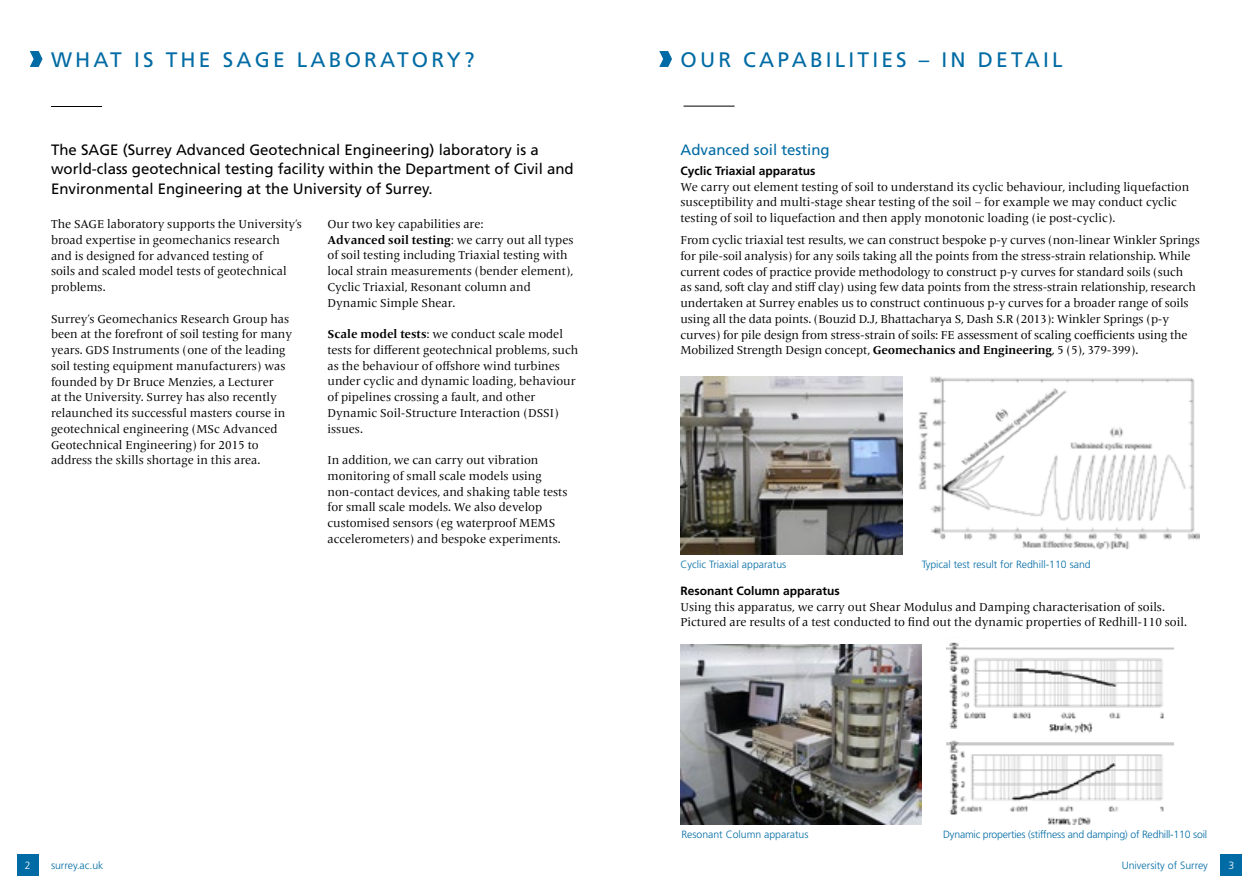
<style>
.page{position:relative;width:1259px;height:893px;background:#fff}
.page>*{position:absolute;margin:0;border:0;box-sizing:border-box;transform-origin:0 0}
.t1{font:21px "Frutiger LT Std";letter-spacing:.15em;color:#006ba4}
.t2{font:15px/19.5px "Frutiger LT Std";color:#000}
.t3{font:15px "Frutiger LT Std";color:#006ba4}
.t4{font:12px/15.8px "Frutiger Serif LT Pro";color:#000}
.t5{font:700 12px "Frutiger LT Std";color:#000}
.t6{font:300 10.5px "Frutiger LT Std";color:#006ba4}
.t7{font:300 10.5px "Frutiger LT Std";letter-spacing:-.02em;color:#006ba4}
.t8{font:300 10.5px "Frutiger LT Std";color:#fff}
.s1{font-weight:700}
</style>
<div class="page">
<div style="left:17px;top:855px;width:21px;height:21px;background:#006ba4"></div>
<div style="left:1220px;top:855px;width:22px;height:21px;background:#006ba4"></div>
<hr style="left:51px;top:106px;width:51px;height:1px;background:#000">
<svg style="left:30px;top:51px;width:13px;height:16px"></svg>
<hr style="left:683px;top:106px;width:51px;height:1px;background:#000">
<svg style="left:659px;top:51px;width:13px;height:16px"></svg>
<img style="left:680px;top:376px;width:223px;height:179px">
<img style="left:919px;top:376px;width:280px;height:174px">
<img style="left:680px;top:644px;width:241px;height:181px">
<img style="left:947px;top:642px;width:227px;height:183px">
<h1 class="t1" style="left:51px;top:47px;width:425px">WHAT IS THE SAGE LABORATORY?</h1>
<h1 class="t1" style="left:680px;top:47px;width:383px">OUR CAPABILITIES – IN DETAIL</h1>
<p class="t2" style="left:51px;top:140px;width:524px">The SAGE (Surrey Advanced Geotechnical Engineering) laboratory is a world-class geotechnical testing facility within the Department of Civil and<br>Environmental Engineering at the University of Surrey.</p>
<p class="t4" style="left:51px;top:216px;width:252px">The SAGE laboratory supports the University’s broad expertise in geomechanics research and is designed for advanced testing of<br>soils and scaled model tests of geotechnical problems.</p>
<p class="t4" style="left:51px;top:311px;width:243px">Surrey’s Geomechanics Research Group has been at the forefront of soil testing for many years. GDS Instruments (one of the leading soil testing equipment manufacturers) was founded by Dr Bruce Menzies, a Lecturer<br>at the University. Surrey has also recently relaunched its successful masters course in geotechnical engineering (MSc Advanced Geotechnical Engineering) for 2015 to address the skills shortage in this area.</p>
<p class="t4" style="left:327px;top:216px;width:248px">Our two key capabilities are:<br><span class="s1">Advanced soil testing</span>: we carry out all types of soil testing including Triaxial testing with local strain measurements (bender element), Cyclic Triaxial, Resonant column and Dynamic Simple Shear.</p>
<p class="t4" style="left:327px;top:326px;width:252px"><span class="s1">Scale model tests</span>: we conduct scale model tests for different geotechnical problems, such as the behaviour of offshore wind turbines under cyclic and dynamic loading, behaviour of pipelines crossing a fault, and other Dynamic Soil-Structure Interaction (DSSI) issues.</p>
<p class="t4" style="left:327px;top:452px;width:241px">In addition, we can carry out vibration monitoring of small scale models using non-contact devices, and shaking table tests for small scale models. We also develop customised sensors (eg waterproof MEMS accelerometers) and bespoke experiments.</p>
<p class="t3" style="left:680px;top:141px;width:151px">Advanced soil testing</p>
<p class="t5" style="left:680px;top:164px;width:136px">Cyclic Triaxial apparatus</p>
<p class="t4" style="left:680px;top:179px;width:510px">We carry out element testing of soil to understand its cyclic behaviour, including liquefaction susceptibility and multi-stage shear testing of the soil – for example we may conduct cyclic testing of soil to liquefaction and then apply monotonic loading (ie post-cyclic).</p>
<p class="t4" style="left:680px;top:232px;width:521px">From cyclic triaxial test results, we can construct bespoke p-y curves (non-linear Winkler Springs for pile-soil analysis) for any soils taking all the points from the stress-strain relationship. While current codes of practice provide methodology to construct p-y curves for standard soils (such<br>as sand, soft clay and stiff clay) using few data points from the stress-strain relationship, research undertaken at Surrey enables us to construct continuous p-y curves for a broader range of soils using all the data points. (Bouzid D.J, Bhattacharya S, Dash S.R (2013): Winkler Springs (p-y curves) for pile design from stress-strain of soils: FE assessment of scaling coefficients using the Mobilized Strength Design concept, <span class="s1">Geomechanics and Engineering</span>, 5 (5), 379-399).</p>
<p class="t6" style="left:680px;top:559px;width:107px">Cyclic Triaxial apparatus</p>
<p class="t6" style="left:921px;top:559px;width:170px">Typical test result for Redhill-110 sand</p>
<p class="t5" style="left:680px;top:584px;width:161px">Resonant Column apparatus</p>
<p class="t4" style="left:680px;top:599px;width:508px">Using this apparatus, we carry out Shear Modulus and Damping characterisation of soils.<br>Pictured are results of a test conducted to find out the dynamic properties of Redhill-110 soil.</p>
<p class="t6" style="left:681px;top:829px;width:129px">Resonant Column apparatus</p>
<p class="t7" style="left:943px;top:829px;width:265px">Dynamic properties (stiffness and damping) of Redhill-110 soil</p>
<p class="t8" style="left:25px;top:860px;width:7px">2</p>
<p class="t6" style="left:51px;top:860px;width:54px">surrey.ac.uk</p>
<p class="t6" style="left:1121px;top:860px;width:88px">University of Surrey</p>
<p class="t8" style="left:1228px;top:860px;width:7px">3</p>
</div>
